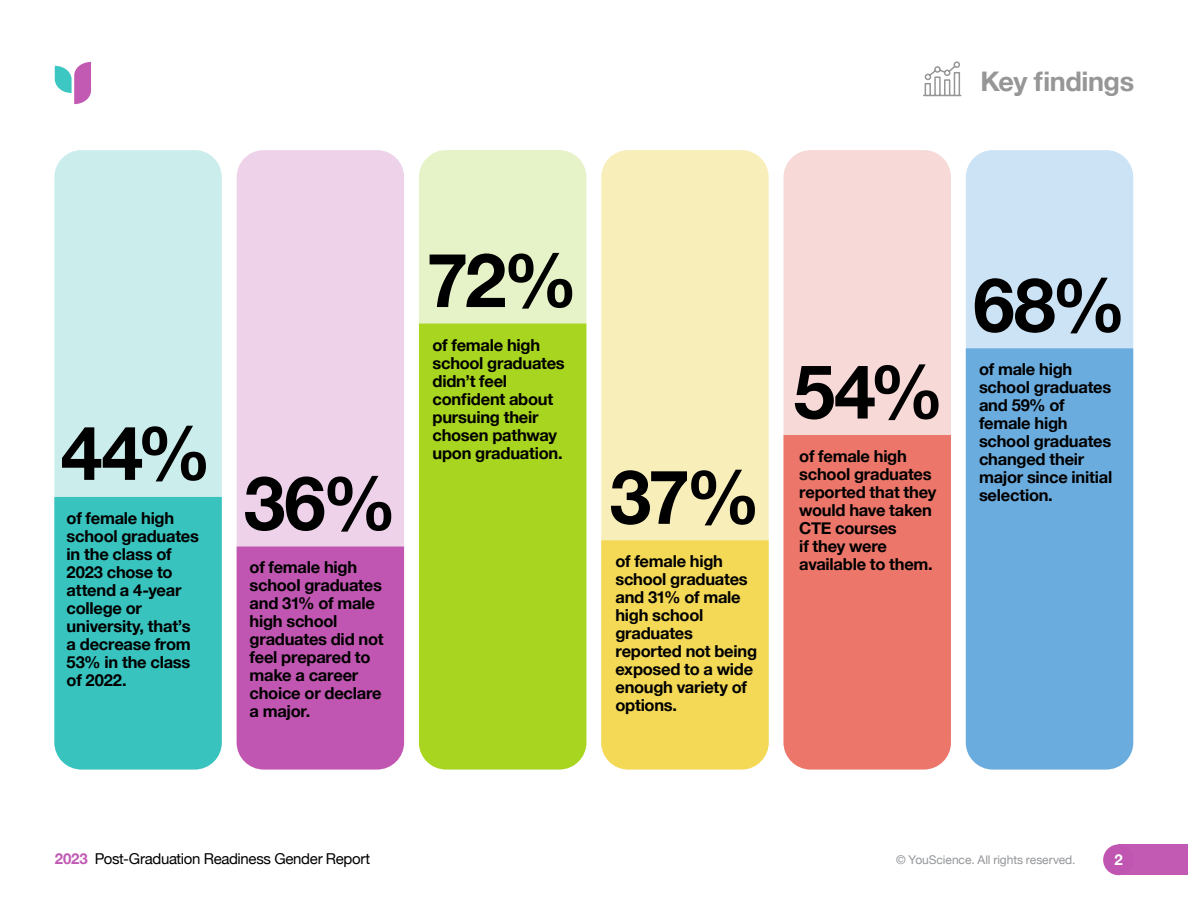
<style>
.page{position:relative;width:1188px;height:918px;background:#fff}
.page>*{position:absolute;margin:0;border:0;box-sizing:border-box;transform-origin:0 0}
.t1{font:700 75px "Helvetica Neue";letter-spacing:-.015em;color:#000}
.t2{font:700 27px "Helvetica Neue";letter-spacing:-.015em;color:#969696}
.t3{font:700 16.5px/18px "Helvetica Neue";letter-spacing:-.015em;color:#000}
.t4{font:15px "Helvetica Neue";letter-spacing:-.025em;color:#000}
.t5{font:700 15px "Helvetica Neue";color:#fff}
.t6{font:12px "Helvetica Neue";letter-spacing:-.005em;color:#939598}
.s1{font-weight:700;color:#c259b3}
</style>
<div class="page">
<div style="left:1119px;top:844px;width:69px;height:31px;background:#c259b3"></div>
<svg style="left:55px;top:62px;width:36px;height:42px"></svg>
<div style="left:1103px;top:844px;width:31px;height:31px;background:#c056b1;border-radius:50%"></div>
<div style="left:54px;top:150px;width:168px;height:620px;background:#cbedec;border-radius:27px"></div>
<div style="left:54px;top:497px;width:168px;height:273px;background:#38c3bf"></div>
<div style="left:237px;top:150px;width:167px;height:620px;background:#edd2ea;border-radius:27px"></div>
<div style="left:419px;top:150px;width:167px;height:620px;background:#e6f2c8;border-radius:27px"></div>
<div style="left:601px;top:150px;width:168px;height:620px;background:#f8eeba;border-radius:27px"></div>
<div style="left:784px;top:150px;width:167px;height:620px;background:#f7d9d7;border-radius:27px"></div>
<div style="left:966px;top:150px;width:167px;height:620px;background:#cce3f5;border-radius:27px"></div>
<div style="left:237px;top:547px;width:167px;height:222px;background:#c056b1"></div>
<div style="left:419px;top:324px;width:167px;height:445px;background:#a8d51f"></div>
<div style="left:601px;top:540px;width:168px;height:229px;background:#f4d957"></div>
<div style="left:784px;top:435px;width:167px;height:335px;background:#ec766a"></div>
<div style="left:966px;top:348px;width:167px;height:422px;background:#6bacde"></div>
<svg style="left:923px;top:61px;width:39px;height:36px"></svg>
<h2 class="t2" style="left:980px;top:60px;width:155px">Key findings</h2>
<h1 class="t1" style="left:61px;top:394px;width:152px">44%</h1>
<p class="t3" style="left:67px;top:509px;width:134px">of female high school graduates in the class of</p>
<h1 class="t1" style="left:244px;top:444px;width:155px">36%</h1>
<p class="t3" style="left:67px;top:563px;width:126px">2023 chose to attend a 4-year college or university, that’s a decrease from<br>53% in the class of 2022.</p>
<p class="t3" style="left:250px;top:559px;width:135px">of female high school graduates and 31% of male high school graduates did not feel prepared to make a career choice or declare a major.</p>
<h1 class="t1" style="left:427px;top:221px;width:153px">72%</h1>
<p class="t3" style="left:433px;top:337px;width:134px">of female high school graduates didn’t feel confident about pursuing their chosen pathway upon graduation.</p>
<h1 class="t1" style="left:610px;top:438px;width:152px">37%</h1>
<p class="t3" style="left:615px;top:552px;width:143px">of female high school graduates and 31% of male high school graduates reported not being exposed to a wide enough variety of options.</p>
<h1 class="t1" style="left:793px;top:333px;width:152px">54%</h1>
<p class="t3" style="left:799px;top:447px;width:139px">of female high school graduates reported that they would have taken<br>CTE courses<br>if they were available to them.</p>
<h1 class="t1" style="left:973px;top:246px;width:155px">68%</h1>
<p class="t3" style="left:979px;top:360px;width:135px">of male high school graduates and 59% of female high school graduates changed their major since initial selection.</p>
<p class="t4" style="left:55px;top:848px;width:317px"><span class="s1">2023</span> Post-Graduation Readiness Gender Report</p>
<p class="t6" style="left:896px;top:851px;width:181px">© YouScience. All rights reserved.</p>
<p class="t5" style="left:1114px;top:848px;width:10px">2</p>
</div>
